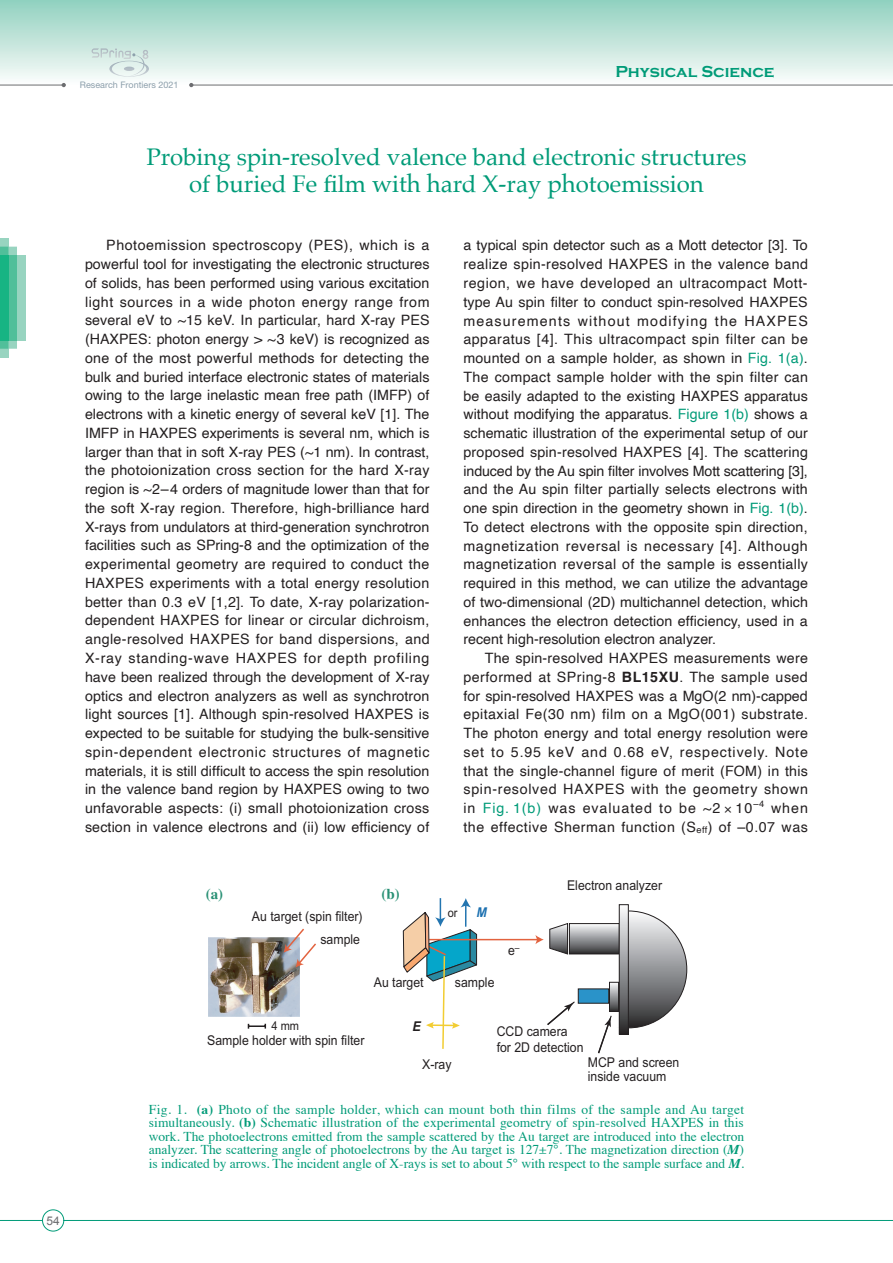
<style>
.page{position:relative;width:893px;height:1263px;background:#fff}
.page>*{position:absolute;margin:0;border:0;box-sizing:border-box;transform-origin:0 0}
.t1{font:24px/27px "Palatino";color:#009b78;text-align:center}
.t2{font:700 16.5px "Copperplate Gothic";color:#009b78}
.t3{font:700 15px "Times";color:#289074}
.t4{font:14.25px/18.8px "Helvetica";letter-spacing:.01em;color:#231f20;text-align:justify}
.t5{font:13.5px/13.5px "Times";letter-spacing:-.005em;color:#009b78;text-align:justify}
.t6{font:13.5px/14.5px "Arial Narrow";color:#231f20;scale:1.11 1}
.t7{font:italic 700 13.5px "Arial Narrow";color:#231f20;scale:1.11 1}
.t8{font:italic 700 13.5px "Arial Narrow";color:#1a6faf;scale:1.11 1}
.t9{font:12.15px "Arial Narrow";color:#231f20;scale:1.11 1}
.t10{font:12px "Arial";color:#6c6d70}
.t11{font:9px "Helvetica Neue";color:#8c9fab}
.s1{color:#009b78}
.s2{font-weight:700}
.s3{font-weight:700;font-style:italic}
</style>
<div class="page">
<div style="left:0;top:0;width:893px;height:85px;background:linear-gradient(to bottom,#90d0be,#fcfcfc)"></div>
<hr style="left:191px;top:85px;width:701px;height:1px;background:#6c6d70">
<hr style="left:0;top:85px;width:64px;height:1px;background:#6c6d70">
<svg style="left:62px;top:83px;width:4px;height:4px"></svg>
<svg style="left:189px;top:83px;width:4px;height:4px"></svg>
<svg style="left:0;top:1209px;width:893px;height:22px"></svg>
<div style="left:0;top:238px;width:9px;height:119px;background:#98d4c0"></div>
<svg style="left:0;top:247px;width:17px;height:102px"></svg>
<div style="left:17px;top:255px;width:9px;height:85px;background:#98d4c0"></div>
<div style="left:9px;top:255px;width:8px;height:85px;background:#51bf9a"></div>
<div style="left:0;top:255px;width:9px;height:85px;background:#17b483"></div>
<svg style="left:92px;top:48px;width:57px;height:29px;background:#d7e7e3"></svg>
<img style="left:209px;top:937px;width:91px;height:80px">
<div style="left:570px;top:911px;width:117px;height:117px;background:linear-gradient(to bottom,#f2f3f6,#2f2f31);border-radius:58px"></div>
<div style="left:565px;top:910px;width:64px;height:118px;background:#fff"></div>
<svg style="left:571px;top:925px;width:47px;height:27px"></svg>
<div style="left:569px;top:923px;width:51px;height:31px;border:1px solid #231f20"></div>
<svg style="left:621px;top:910px;width:6px;height:122px"></svg>
<div style="left:619px;top:904px;width:10px;height:130px;border:1px solid #231f20"></div>
<div style="left:578px;top:988px;width:31px;height:15px;background:#2a93c9;border:1px solid #231f20"></div>
<svg style="left:611px;top:984px;width:6px;height:26px"></svg>
<div style="left:609px;top:982px;width:10px;height:30px;border:1px solid #231f20"></div>
<svg style="left:597px;top:1016px;width:14px;height:38px"></svg>
<svg style="left:547px;top:1002px;width:27px;height:25px"></svg>
<hr style="left:429px;top:939px;width:109px;height:1px;background:#e2623e">
<svg style="left:535px;top:922px;width:33px;height:33px"></svg>
<svg style="left:403px;top:898px;width:75px;height:151px"></svg>
<svg style="left:248px;top:1024px;width:18px;height:5px"></svg>
<svg style="left:284px;top:928px;width:32px;height:39px"></svg>
<p class="t11" style="left:80px;top:78px;width:100px">Research Frontiers 2021</p>
<p class="t2" style="left:615px;top:63px;width:161px">Physical Science</p>
<p class="t10" style="left:46px;top:1213px;width:15px">54</p>
<h1 class="t1" style="left:146px;top:143px;width:602px">Probing spin-resolved valence band electronic structures of buried Fe film with hard X-ray photoemission</h1>
<p class="t4" style="left:85px;top:236px;width:346px;text-indent:21px">Photoemission spectroscopy (PES), which is a powerful tool for investigating the electronic structures of solids, has been performed using various excitation light sources in a wide photon energy range from several eV to ~15 keV. In particular, hard X-ray PES (HAXPES: photon energy &gt; ~3 keV) is recognized as one of the most powerful methods for detecting the bulk and buried interface electronic states of materials owing to the large inelastic mean free path (IMFP) of electrons with a kinetic energy of several keV [1]. The IMFP in HAXPES experiments is several nm, which is larger than that in soft X-ray PES (~1 nm). In contrast, the photoionization cross section for the hard X-ray region is ~2–4 orders of magnitude lower than that for the soft X-ray region. Therefore, high-brilliance hard X-rays from undulators at third-generation synchrotron facilities such as SPring-8 and the optimization of the experimental geometry are required to conduct the HAXPES experiments with a total energy resolution better than 0.3 eV [1,2]. To date, X-ray polarization&shy;dependent HAXPES for linear or circular dichroism, angle-resolved HAXPES for band dispersions, and X-ray standing-wave HAXPES for depth profiling have been realized through the development of X-ray optics and electron analyzers as well as synchrotron light sources [1]. Although spin-resolved HAXPES is expected to be suitable for studying the bulk-sensitive spin-dependent electronic structures of magnetic materials, it is still difficult to access the spin resolution in the valence band region by HAXPES owing to two unfavorable aspects: (i) small photoionization cross section in valence electrons and (ii) low efficiency of</p>
<p class="t4" style="left:463px;top:237px;width:346px">a typical spin detector such as a Mott detector [3]. To realize spin-resolved HAXPES in the valence band region, we have developed an ultracompact Mott&shy;type Au spin filter to conduct spin-resolved HAXPES measurements without modifying the HAXPES apparatus [4]. This ultracompact spin filter can be mounted on a sample holder, as shown in <span class="s1">Fig. 1(a)</span>.<br>The compact sample holder with the spin filter can be easily adapted to the existing HAXPES apparatus without modifying the apparatus. <span class="s1">Figure 1(b)</span> shows a schematic illustration of the experimental setup of our proposed spin-resolved HAXPES [4]. The scattering induced by the Au spin filter involves Mott scattering [3], and the Au spin filter partially selects electrons with one spin direction in the geometry shown in <span class="s1">Fig. 1(b)</span>.<br>To detect electrons with the opposite spin direction, magnetization reversal is necessary [4]. Although magnetization reversal of the sample is essentially required in this method, we can utilize the advantage of two-dimensional (2D) multichannel detection, which enhances the electron detection efficiency, used in a recent high-resolution electron analyzer.</p>
<p class="t4" style="left:463px;top:649px;width:346px;text-indent:21px">The spin-resolved HAXPES measurements were performed at SPring-8 <span class="s2">BL15XU</span>. The sample used for spin-resolved HAXPES was a MgO(2 nm)-capped epitaxial Fe(30 nm) film on a MgO(001) substrate.<br>The photon energy and total energy resolution were set to 5.95 keV and 0.68 eV, respectively. Note that the single-channel figure of merit (FOM) in this spin-resolved HAXPES with the geometry shown in <span class="s1">Fig. 1(b)</span> was evaluated to be ~2 10<sup>–4</sup> when the effective Sherman function (S<sub>eff</sub>) of –0.07 was</p>
<p class="t3" style="left:206px;top:879px;width:19px">(a)</p>
<p class="t3" style="left:382px;top:879px;width:20px">(b)</p>
<p class="t6" style="left:252px;top:908px;width:101px">Au target (spin filter)</p>
<p class="t6" style="left:320px;top:931px;width:37px">sample</p>
<p class="t9" style="left:448px;top:904px;width:10px">or</p>
<p class="t8" style="left:477px;top:902px;width:11px">M</p>
<p class="t6" style="left:374px;top:974px;width:46px">Au target</p>
<p class="t6" style="left:455px;top:974px;width:37px">sample</p>
<p class="t6" style="left:508px;top:943px;width:12px">e<sup>–</sup></p>
<p class="t6" style="left:567px;top:877px;width:87px">Electron analyzer</p>
<p class="t9" style="left:271px;top:1016px;width:26px">4 mm</p>
<p class="t6" style="left:207px;top:1033px;width:143px">Sample holder with spin filter</p>
<p class="t7" style="left:412px;top:1016px;width:9px">E</p>
<p class="t6" style="left:422px;top:1057px;width:28px">X-ray</p>
<p class="t6" style="left:497px;top:1024px;width:80px;line-height:15px">CCD camera for 2D detection</p>
<p class="t6" style="left:588px;top:1054px;width:84px">MCP and screen inside vacuum</p>
<p class="t5" style="left:149px;top:1101px;width:597px">Fig. 1. <span class="s2">(a)</span> Photo of the sample holder, which can mount both thin films of the sample and Au target simultaneously. <span class="s2">(b)</span> Schematic illustration of the experimental geometry of spin-resolved HAXPES in this work. The photoelectrons emitted from the sample scattered by the Au target are introduced into the electron analyzer. The scattering angle of photoelectrons by the Au target is 127±7°. The magnetization direction (<span class="s3">M</span>) is indicated by arrows. The incident angle of X-rays is set to about 5° with respect to the sample surface and <span class="s3">M</span>.</p>
</div>
